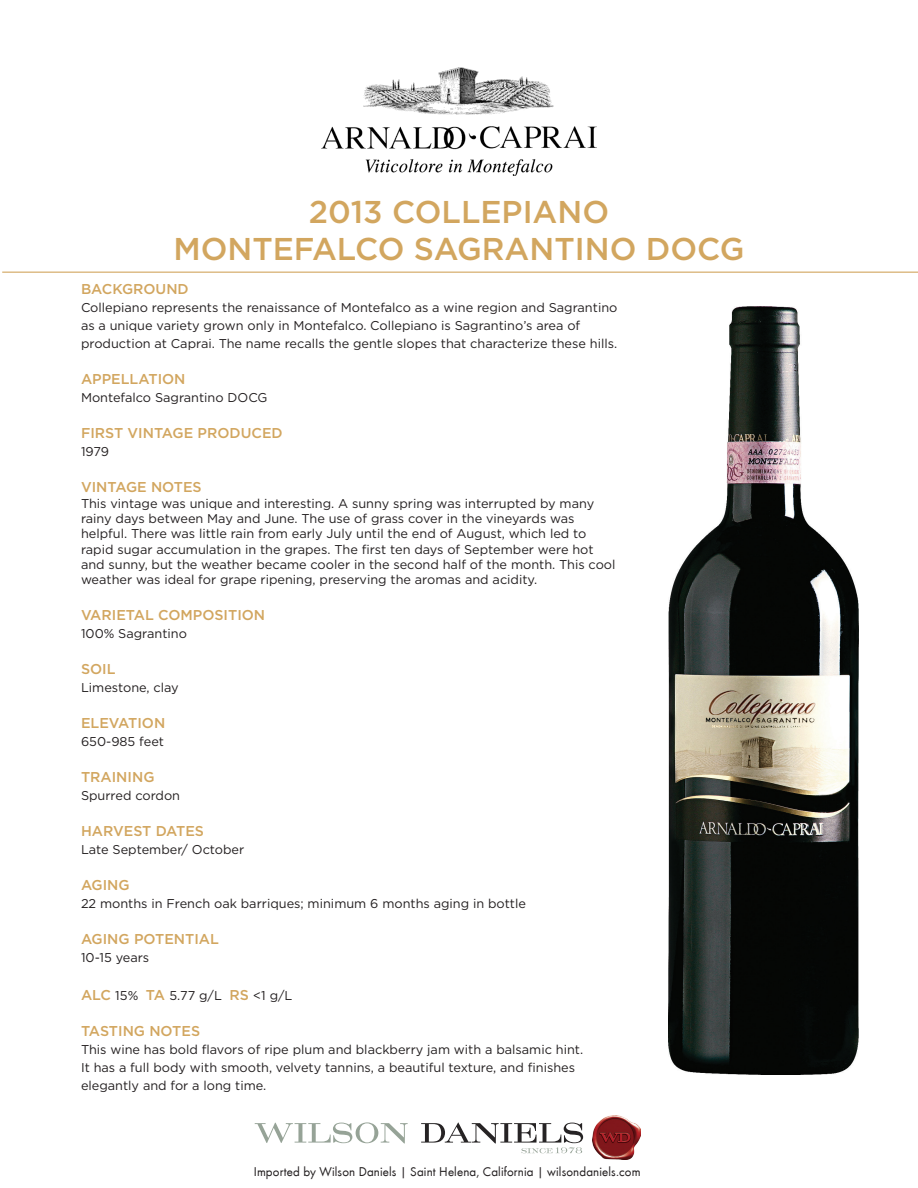
<style>
.page{position:relative;width:918px;height:1188px;background:#fff}
.page>*{position:absolute;margin:0;border:0;box-sizing:border-box;transform-origin:0 0}
.t1{font:500 31.5px "Gotham";color:#d2a65f}
.t2{font:500 14.25px "Gotham";color:#d2a65f}
.t3{font:13.2px "Futura Boo";letter-spacing:.01em;color:#231f20}
.t4{font:12.75px/15.3px "Gotham";color:#231f20}
.s1{font-weight:500;font-size:14.25px;color:#d2a65f}
</style>
<div class="page">
<img style="left:322px;top:68px;width:274px;height:108px">
<hr style="left:2px;top:272px;width:916px;height:1px;background:#d2a65f">
<svg style="left:255px;top:1122px;width:153px;height:21px"></svg>
<img style="left:592px;top:1116px;width:48px;height:44px">
<svg style="left:421px;top:1122px;width:162px;height:31px"></svg>
<img style="left:668px;top:307px;width:191px;height:767px">
<p class="t1" style="left:309px;top:191px;width:302px">2013 COLLEPIANO</p>
<p class="t1" style="left:173px;top:229px;width:573px">MONTEFALCO SAGRANTINO DOCG</p>
<p class="t2" style="left:81px;top:280px;width:109px">BACKGROUND</p>
<p class="t4" style="left:81px;top:299px;width:538px;line-height:18px">Collepiano represents the renaissance of Montefalco as a wine region and Sagrantino as a unique variety grown only in Montefalco. Collepiano is Sagrantino’s area of production at Caprai. The name recalls the gentle slopes that characterize these hills.</p>
<p class="t2" style="left:81px;top:370px;width:106px">APPELLATION</p>
<p class="t4" style="left:81px;top:390px;width:188px">Montefalco Sagrantino DOCG</p>
<p class="t2" style="left:81px;top:424px;width:203px">FIRST VINTAGE PRODUCED</p>
<p class="t4" style="left:81px;top:444px;width:30px">1979</p>
<p class="t2" style="left:81px;top:478px;width:122px">VINTAGE NOTES</p>
<p class="t4" style="left:81px;top:495px;width:536px">This vintage was unique and interesting. A sunny spring was interrupted by many rainy days between May and June. The use of grass cover in the vineyards was helpful. There was little rain from early July until the end of August, which led to rapid sugar accumulation in the grapes. The first ten days of September were hot and sunny, but the weather became cooler in the second half of the month. This cool weather was ideal for grape ripening, preserving the aromas and acidity.</p>
<p class="t2" style="left:81px;top:606px;width:186px">VARIETAL COMPOSITION</p>
<p class="t4" style="left:81px;top:626px;width:107px">100% Sagrantino</p>
<p class="t2" style="left:81px;top:660px;width:36px">SOIL</p>
<p class="t4" style="left:81px;top:680px;width:99px">Limestone, clay</p>
<p class="t2" style="left:81px;top:714px;width:86px">ELEVATION</p>
<p class="t4" style="left:81px;top:734px;width:85px">650-985 feet</p>
<p class="t2" style="left:81px;top:768px;width:75px">TRAINING</p>
<p class="t4" style="left:81px;top:788px;width:101px">Spurred cordon</p>
<p class="t2" style="left:81px;top:822px;width:125px">HARVEST DATES</p>
<p class="t4" style="left:81px;top:842px;width:165px">Late September/ October</p>
<p class="t2" style="left:81px;top:876px;width:50px">AGING</p>
<p class="t4" style="left:81px;top:896px;width:447px">22 months in French oak barriques; minimum 6 months aging in bottle</p>
<p class="t2" style="left:81px;top:930px;width:139px">AGING POTENTIAL</p>
<p class="t4" style="left:81px;top:950px;width:70px">10-15 years</p>
<p class="t4" style="left:81px;top:987px;width:213px"><span class="s1">ALC</span> 15% <span class="s1">TA</span> 5.77 g/L <span class="s1">RS</span> &lt;1 g/L</p>
<p class="t2" style="left:81px;top:1021px;width:121px">TASTING NOTES</p>
<p class="t4" style="left:81px;top:1040px;width:504px;line-height:18px">This wine has bold flavors of ripe plum and blackberry jam with a balsamic hint.<br>It has a full body with smooth, velvety tannins, a beautiful texture, and finishes elegantly and for a long time.</p>
<p class="t3" style="left:254px;top:1164px;width:388px">Imported by Wilson Daniels | Saint Helena, California | wilsondaniels.com</p>
</div>
